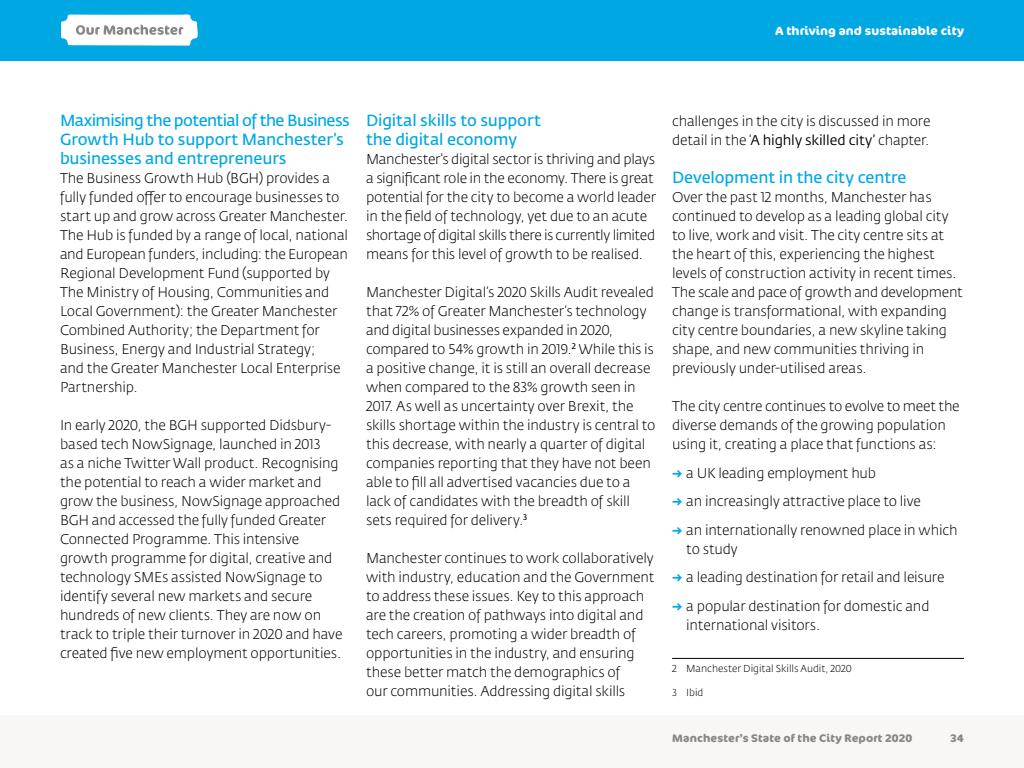
<style>
.page{position:relative;width:1024px;height:768px;background:#fff}
.page>*{position:absolute;margin:0;border:0;box-sizing:border-box;transform-origin:0 0}
.B_head{font:600 16px/19px "Fedra Sans Std";letter-spacing:-.01em;color:#00a8e3}
.Body{font:300 14px/19px "Fedra Sans Std";letter-spacing:-.01em;color:#000}
.t1{font:700 12px "Cocon";letter-spacing:.01em;color:#fff}
.t2{font:700 11px "Cocon";letter-spacing:.01em;color:#878787}
.Footnote{font:300 10px "Fedra Sans Std";color:#000}
.s1{font-weight:400}
.s2{font-weight:500;color:#00a8e3}
</style>
<div class="page">
<div style="left:0;top:0;width:1024px;height:60px;background:#00a8e3"></div>
<div style="left:0;top:715px;width:1024px;height:53px;background:#f8f7f6"></div>
<hr style="left:672px;top:658px;width:292px;height:1px;background:#000">
<svg style="left:61px;top:14px;width:137px;height:32px"></svg>
<p class="t1" style="left:776px;top:23px;width:190px">A thriving and sustainable city</p>
<p class="B_head" style="left:60px;top:111px;width:291px">Maximising the potential of the Business<br>Growth Hub to support Manchester’s businesses and entrepreneurs</p>
<p class="Body" style="left:60px;top:169px;width:290px">The Business Growth Hub (BGH) provides a fully funded offer to encourage businesses to start up and grow across Greater Manchester.<br>The Hub is funded by a range of local, national and European funders, including: the European Regional Development Fund (supported by The Ministry of Housing, Communities and Local Government): the Greater Manchester Combined Authority; the Department for Business, Energy and Industrial Strategy;<br>and the Greater Manchester Local Enterprise Partnership.</p>
<p class="Body" style="left:60px;top:416px;width:284px">In early 2020, the BGH supported Didsbury&shy;based tech NowSignage, launched in 2013<br>as a niche Twitter Wall product. Recognising the potential to reach a wider market and grow the business, NowSignage approached BGH and accessed the fully funded Greater Connected Programme. This intensive growth programme for digital, creative and technology SMEs assisted NowSignage to identify several new markets and secure hundreds of new clients. They are now on track to triple their turnover in 2020 and have created five new employment opportunities.</p>
<p class="B_head" style="left:366px;top:111px;width:176px">Digital skills to support the digital economy</p>
<p class="Body" style="left:366px;top:150px;width:292px">Manchester’s digital sector is thriving and plays a significant role in the economy. There is great potential for the city to become a world leader in the field of technology, yet due to an acute shortage of digital skills there is currently limited means for this level of growth to be realised.</p>
<p class="Body" style="left:366px;top:283px;width:291px">Manchester Digital’s 2020 Skills Audit revealed that 72% of Greater Manchester’s technology and digital businesses expanded in 2020, compared to 54% growth in 2019.<sup>2</sup> While this is a positive change, it is still an overall decrease when compared to the 83% growth seen in 2017. As well as uncertainty over Brexit, the skills shortage within the industry is central to this decrease, with nearly a quarter of digital companies reporting that they have not been able to fill all advertised vacancies due to a lack of candidates with the breadth of skill sets required for delivery.<sup>3</sup></p>
<p class="Body" style="left:366px;top:549px;width:290px">Manchester continues to work collaboratively with industry, education and the Government to address these issues. Key to this approach are the creation of pathways into digital and tech careers, promoting a wider breadth of opportunities in the industry, and ensuring these better match the demographics of<br>our communities. Addressing digital skills</p>
<p class="Body" style="left:672px;top:112px;width:260px">challenges in the city is discussed in more detail in the ‘<span class="s1">A highly skilled city’</span> chapter.</p>
<p class="B_head" style="left:672px;top:168px;width:236px">Development in the city centre</p>
<p class="Body" style="left:672px;top:188px;width:292px">Over the past 12 months, Manchester has continued to develop as a leading global city to live, work and visit. The city centre sits at the heart of this, experiencing the highest levels of construction activity in recent times.<br>The scale and pace of growth and development change is transformational, with expanding city centre boundaries, a new skyline taking shape, and new communities thriving in previously under-utilised areas.</p>
<p class="Body" style="left:672px;top:397px;width:289px">The city centre continues to evolve to meet the diverse demands of the growing population using it, creating a place that functions as:</p>
<p class="Body" style="left:672px;top:463px;width:205px"><span class="s2">→</span> a UK leading employment hub</p>
<p class="Body" style="left:672px;top:492px;width:250px"><span class="s2">→</span> an increasingly attractive place to live</p>
<p class="Body" style="left:686px;top:520px;width:273px;text-indent:-14px"><span class="s2">→</span> an internationally renowned place in which to study</p>
<p class="Body" style="left:672px;top:568px;width:274px"><span class="s2">→</span> a leading destination for retail and leisure</p>
<p class="Body" style="left:686px;top:596px;width:245px;text-indent:-14px"><span class="s2">→</span> a popular destination for domestic and international visitors.</p>
<p class="Footnote" style="left:672px;top:663px;width:181px">2 Manchester Digital Skills Audit, 2020</p>
<p class="Footnote" style="left:672px;top:687px;width:33px">3 Ibid</p>
<p class="t2" style="left:672px;top:732px;width:242px">Manchester’s State of the City Report 2020</p>
<p class="t2" style="left:950px;top:732px;width:15px">34</p>
</div>
